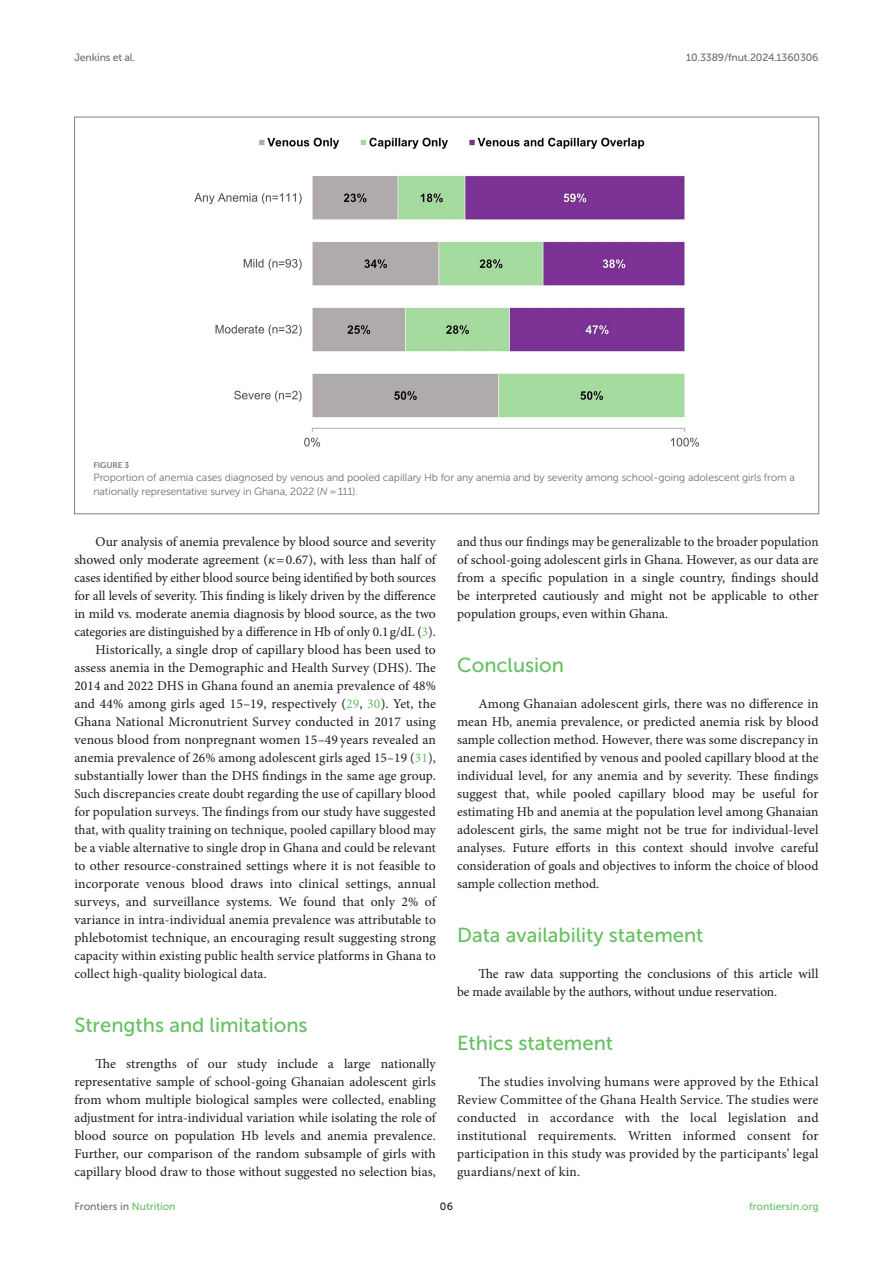
<style>
.page{position:relative;width:893px;height:1263px;background:#fff}
.page>*{position:absolute;margin:0;border:0;box-sizing:border-box;transform-origin:0 0}
.HEAD_1{font:20.25px "Museo Sans 500";color:#65c161}
.TEXT_FLUSH{font:13.5px/18px "Minion Pro";color:#1b1c1b;text-align:justify}
.TEXT{font:13.5px/18px "Minion Pro";color:#1b1c1b;text-align:justify}
.FIG_LEG{font:10.5px/13.5px "Museo Sans 300";letter-spacing:-.01em;color:#706f70}
.t1{font:10.5px "Museo Sans 500";letter-spacing:-.015em;color:#706f70}
.t2{font:10.5px "Museo Sans 500";color:#65c161}
.t3{font:10.5px "Museo Sans 500";color:#1b1c1b}
.FIG_HD{font:8.25px "Museo Sans 700";letter-spacing:-.01em;color:#7e7f7f}
.s1{font-style:italic}
.s2{color:#65c161}
</style>
<div class="page">
<img style="left:194px;top:137px;width:505px;height:310px">
<p class="t1" style="left:74px;top:51px;width:62px">Jenkins et al.</p>
<p class="t1" style="left:686px;top:51px;width:134px">10.3389/fnut.2024.1360306</p>
<p class="FIG_HD" style="left:94px;top:460px;width:37px">FIGURE 3</p>
<p class="FIG_LEG" style="left:94px;top:471px;width:703px">Proportion of anemia cases diagnosed by venous and pooled capillary Hb for any anemia and by severity among school-going adolescent girls from a nationally representative survey in Ghana, 2022 (<span class="s1">N</span> = 111).</p>
<p class="TEXT" style="left:74px;top:533px;width:363px;text-indent:21px">Our analysis of anemia prevalence by blood source and severity showed only moderate agreement (<span class="s1">ĸ</span>=0.67), with less than half of cases identified by either blood source being identified by both sources for all levels of severity. This finding is likely driven by the difference in mild vs. moderate anemia diagnosis by blood source, as the two categories are distinguished by a difference in Hb of only 0.1g/dL (<span class="s2">3</span>).</p>
<p class="TEXT" style="left:74px;top:641px;width:363px;text-indent:21px">Historically, a single drop of capillary blood has been used to assess anemia in the Demographic and Health Survey (DHS). The 2014 and 2022 DHS in Ghana found an anemia prevalence of 48% and 44% among girls aged 15–19, respectively (<span class="s2">29</span>, <span class="s2">30</span>). Yet, the Ghana National Micronutrient Survey conducted in 2017 using venous blood from nonpregnant women 15–49 years revealed an anemia prevalence of 26% among adolescent girls aged 15–19 (<span class="s2">31</span>), substantially lower than the DHS findings in the same age group.<br>Such discrepancies create doubt regarding the use of capillary blood for population surveys. The findings from our study have suggested that, with quality training on technique, pooled capillary blood may be a viable alternative to single drop in Ghana and could be relevant to other resource-constrained settings where it is not feasible to incorporate venous blood draws into clinical settings, annual surveys, and surveillance systems. We found that only 2% of variance in intra-individual anemia prevalence was attributable to phlebotomist technique, an encouraging result suggesting strong capacity within existing public health service platforms in Ghana to collect high-quality biological data.</p>
<p class="HEAD_1" style="left:74px;top:1014px;width:235px">Strengths and limitations</p>
<p class="TEXT_FLUSH" style="left:74px;top:1055px;width:363px;text-indent:21px">The strengths of our study include a large nationally representative sample of school-going Ghanaian adolescent girls from whom multiple biological samples were collected, enabling adjustment for intra-individual variation while isolating the role of blood source on population Hb levels and anemia prevalence.<br>Further, our comparison of the random subsample of girls with capillary blood draw to those without suggested no selection bias,</p>
<p class="TEXT_FLUSH" style="left:457px;top:533px;width:363px">and thus our findings may be generalizable to the broader population of school-going adolescent girls in Ghana. However, as our data are from a specific population in a single country, findings should be interpreted cautiously and might not be applicable to other population groups, even within Ghana.</p>
<p class="HEAD_1" style="left:457px;top:654px;width:108px">Conclusion</p>
<p class="TEXT_FLUSH" style="left:457px;top:695px;width:363px;text-indent:21px">Among Ghanaian adolescent girls, there was no difference in mean Hb, anemia prevalence, or predicted anemia risk by blood sample collection method. However, there was some discrepancy in anemia cases identified by venous and pooled capillary blood at the individual level, for any anemia and by severity. These findings suggest that, while pooled capillary blood may be useful for estimating Hb and anemia at the population level among Ghanaian adolescent girls, the same might not be true for individual-level analyses. Future efforts in this context should involve careful consideration of goals and objectives to inform the choice of blood sample collection method.</p>
<p class="HEAD_1" style="left:457px;top:924px;width:248px">Data availability statement</p>
<p class="TEXT_FLUSH" style="left:457px;top:965px;width:363px;text-indent:21px">The raw data supporting the conclusions of this article will be made available by the authors, without undue reservation.</p>
<p class="HEAD_1" style="left:457px;top:1032px;width:158px">Ethics statement</p>
<p class="TEXT_FLUSH" style="left:457px;top:1073px;width:363px;text-indent:21px">The studies involving humans were approved by the Ethical Review Committee of the Ghana Health Service. The studies were conducted in accordance with the local legislation and institutional requirements. Written informed consent for participation in this study was provided by the participants’ legal guardians/next of kin.</p>
<p class="t1" style="left:74px;top:1200px;width:103px">Frontiers in <span class="s2">Nutrition</span></p>
<p class="t3" style="left:440px;top:1200px;width:15px">06</p>
<p class="t2" style="left:749px;top:1200px;width:71px">frontiersin.org</p>
</div>
